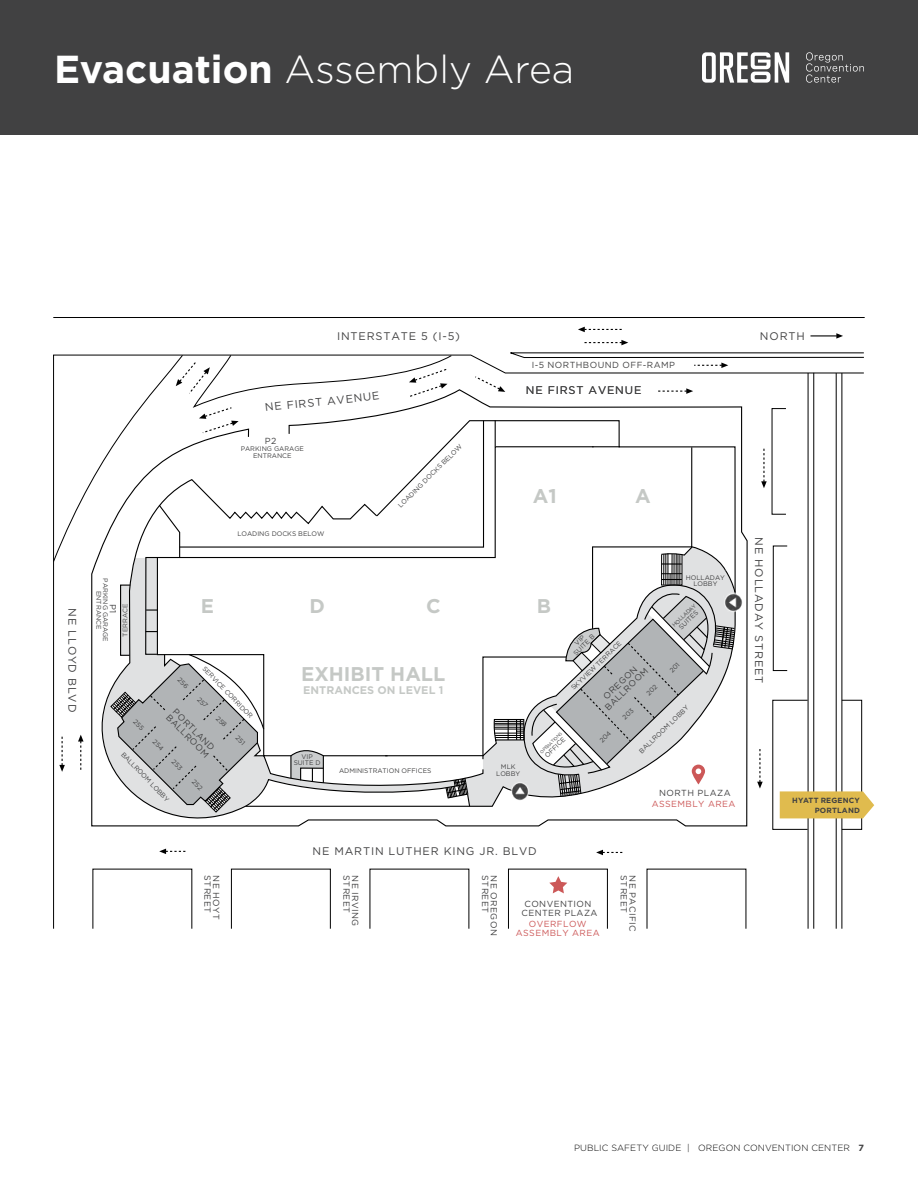
<style>
.page{position:relative;width:918px;height:1188px;background:#fff}
.page>*{position:absolute;margin:0;border:0;box-sizing:border-box;transform-origin:0 0}
.Page_Title{font:300 39px "Gotham";color:#fff}
.t1{font:700 19.8px "Gotham";color:#8b928c}
.t2{font:11.1px "Gotham";letter-spacing:.075em;color:#414142}
.t3{font:700 11.1px "Gotham";color:#8b928c}
.t4{font:10.95px "Gotham";letter-spacing:.075em;color:#414142}
.t5{font:300 9px "Gotham";letter-spacing:.01em;color:#000}
.t6{font:8.85px/8.9px "Gotham";letter-spacing:.05em;color:#414142;text-align:center}
.t7{font:8.85px/8.9px "Gotham";letter-spacing:.05em;color:#cc5858;text-align:center}
.t8{font:700 7.5px/10.5px "Gotham";letter-spacing:.02em;color:#414142;text-align:right}
.t9{font:6.6px/6.6px "Gotham";color:#414142;text-align:center}
.t10{font:5.55px "Gotham";color:#414142}
.t11{font:4.35px "Gotham";color:#414142}
.s1{font-weight:700}
.s2{font-weight:700;color:#414142}
</style>
<div class="page">
<div style="left:0;top:0;width:918px;height:135px;background:#414142"></div>
<svg style="left:806px;top:52px;width:58px;height:31px"></svg>
<svg style="left:702px;top:52px;width:87px;height:31px"></svg>
<svg style="left:811px;top:333px;width:32px;height:6px"></svg>
<hr style="left:53px;top:317px;width:812px;height:1px;background:#000">
<svg style="left:584px;top:340px;width:44px;height:5px"></svg>
<svg style="left:578px;top:327px;width:44px;height:5px"></svg>
<div style="left:842px;top:700px;width:20px;height:130px;border:1px solid #000"></div>
<div style="left:773px;top:700px;width:35px;height:130px;border:1px solid #000"></div>
<div style="left:231px;top:869px;width:100px;height:60px;border:1px solid #000"></div>
<svg style="left:53px;top:818px;width:322px;height:36px"></svg>
<svg style="left:375px;top:819px;width:361px;height:110px"></svg>
<svg style="left:549px;top:876px;width:18px;height:17px"></svg>
<svg style="left:53px;top:352px;width:821px;height:466px"></svg>
<p class="Page_Title" style="left:54px;top:45px;width:522px"><span class="s1">Evacuation</span> Assembly Area</p>
<h3 class="t2" style="left:337px;top:329px;width:124px">INTERSTATE 5 (I-5)</h3>
<h3 class="t2" style="left:307px;top:396px;width:39px;rotate:-5deg">ST AV</h3>
<h3 class="t6" style="left:265px;top:437px;width:13px">P2</h3>
<p class="t9" style="left:241px;top:445px;width:65px">PARKING GARAGE<br>ENTRANCE</p>
<p class="t9" style="left:237px;top:530px;width:89px">LOADING DOCKS BELOW</p>
<p class="t9" style="left:397px;top:504px;width:85px;rotate:-45deg">LOADING DOCKS BELOW</p>
<h3 class="t6" style="left:532px;top:360px;width:145px">I-5 NORTHBOUND OFF-RAMP</h3>
<h3 class="t2" style="left:526px;top:383px;width:117px">NE FIRST AVENUE</h3>
<h2 class="t1" style="left:533px;top:483px;width:25px">A1</h2>
<h2 class="t1" style="left:635px;top:483px;width:17px">A</h2>
<h3 class="t2" style="left:760px;top:329px;width:46px">NORTH</h3>
<h3 class="t4" style="left:79px;top:608px;width:105px;rotate:90deg">NE LLOYD BLVD</h3>
<p class="t9" style="left:109px;top:578px;width:65px;rotate:90deg">PARKING GARAGE<br>ENTRANCE</p>
<p class="t9" style="left:122px;top:637px;width:34px;rotate:-90deg">TERRACE</p>
<h3 class="t6" style="left:118px;top:604px;width:11px;rotate:90deg">P1</h3>
<h2 class="t1" style="left:200px;top:593px;width:15px">E</h2>
<h2 class="t1" style="left:309px;top:592px;width:17px">D</h2>
<h2 class="t1" style="left:426px;top:592px;width:16px">C</h2>
<p class="t9" style="left:206px;top:665px;width:71px;rotate:46deg">SERVICE CORRIDOR</p>
<h3 class="t6" style="left:178px;top:707px;width:56px;rotate:45deg">PORTLAND</h3>
<h3 class="t6" style="left:171px;top:713px;width:58px;rotate:45deg">BALLROOM</h3>
<p class="t9" style="left:125px;top:751px;width:67px;rotate:46deg">BALLROOM LOBBY</p>
<h2 class="t1" style="left:301px;top:661px;width:146px">EXHIBIT HALL</h2>
<h3 class="t3" style="left:303px;top:683px;width:142px">ENTRANCES ON LEVEL 1</h3>
<p class="t9" style="left:294px;top:753px;width:28px">VIP<br>SUITE D</p>
<p class="t9" style="left:339px;top:767px;width:94px">ADMINISTRATION OFFICES</p>
<p class="t9" style="left:496px;top:763px;width:25px">MLK<br>LOBBY</p>
<h2 class="t1" style="left:537px;top:593px;width:16px">B</h2>
<p class="t9" style="left:686px;top:574px;width:41px">HOLLADAY<br>LOBBY</p>
<p class="t10" style="left:671px;top:623px;width:32px;rotate:-44deg">HOLLADAY</p>
<p class="t9" style="left:677px;top:626px;width:26px;rotate:-44deg">SUITES</p>
<p class="t9" style="left:568px;top:647px;width:28px;rotate:-44deg">VIP<br>SUITE B</p>
<p class="t9" style="left:570px;top:686px;width:69px;rotate:-44deg">SKYVIEW TERRACE</p>
<h3 class="t6" style="left:602px;top:694px;width:45px;rotate:-44deg">OREGON</h3>
<h3 class="t6" style="left:603px;top:705px;width:58px;rotate:-44deg">BALLROOM</h3>
<p class="t9" style="left:638px;top:750px;width:67px;rotate:-44deg">BALLROOM LOBBY</p>
<p class="t11" style="left:539px;top:751px;width:30px;rotate:-44deg">OPERATIONS</p>
<p class="t9" style="left:544px;top:753px;width:27px;rotate:-44deg">OFFICE</p>
<h3 class="t4" style="left:766px;top:537px;width:148px;rotate:90deg">NE HOLLADAY STREET</h3>
<h3 class="t6" style="left:659px;top:788px;width:73px">NORTH PLAZA</h3>
<h3 class="t7" style="left:652px;top:799px;width:85px">ASSEMBLY AREA</h3>
<p class="t8" style="left:792px;top:795px;width:69px">HYATT REGENCY<br>PORTLAND</p>
<h3 class="t2" style="left:313px;top:844px;width:226px">NE MARTIN LUTHER KING JR. BLVD</h3>
<h3 class="t6" style="left:212px;top:875px;width:39px;rotate:90deg">STREET</h3>
<h3 class="t6" style="left:221px;top:875px;width:46px;rotate:90deg">NE HOYT</h3>
<h3 class="t6" style="left:351px;top:875px;width:39px;rotate:90deg">STREET</h3>
<h3 class="t6" style="left:360px;top:875px;width:53px;rotate:90deg">NE IRVING</h3>
<h3 class="t6" style="left:490px;top:875px;width:39px;rotate:90deg">STREET</h3>
<h3 class="t6" style="left:499px;top:875px;width:62px;rotate:90deg">NE OREGON</h3>
<h3 class="t6" style="left:628px;top:875px;width:39px;rotate:90deg">STREET</h3>
<h3 class="t6" style="left:637px;top:875px;width:58px;rotate:90deg">NE PACIFIC</h3>
<h3 class="t6" style="left:521px;top:899px;width:78px">CONVENTION<br>CENTER PLAZA</h3>
<h3 class="t7" style="left:516px;top:919px;width:85px">OVERFLOW<br>ASSEMBLY AREA</h3>
<h3 class="t5" style="left:574px;top:1142px;width:291px">PUBLIC SAFETY GUIDE | OREGON CONVENTION CENTER <span class="s2">7</span></h3>
</div>
